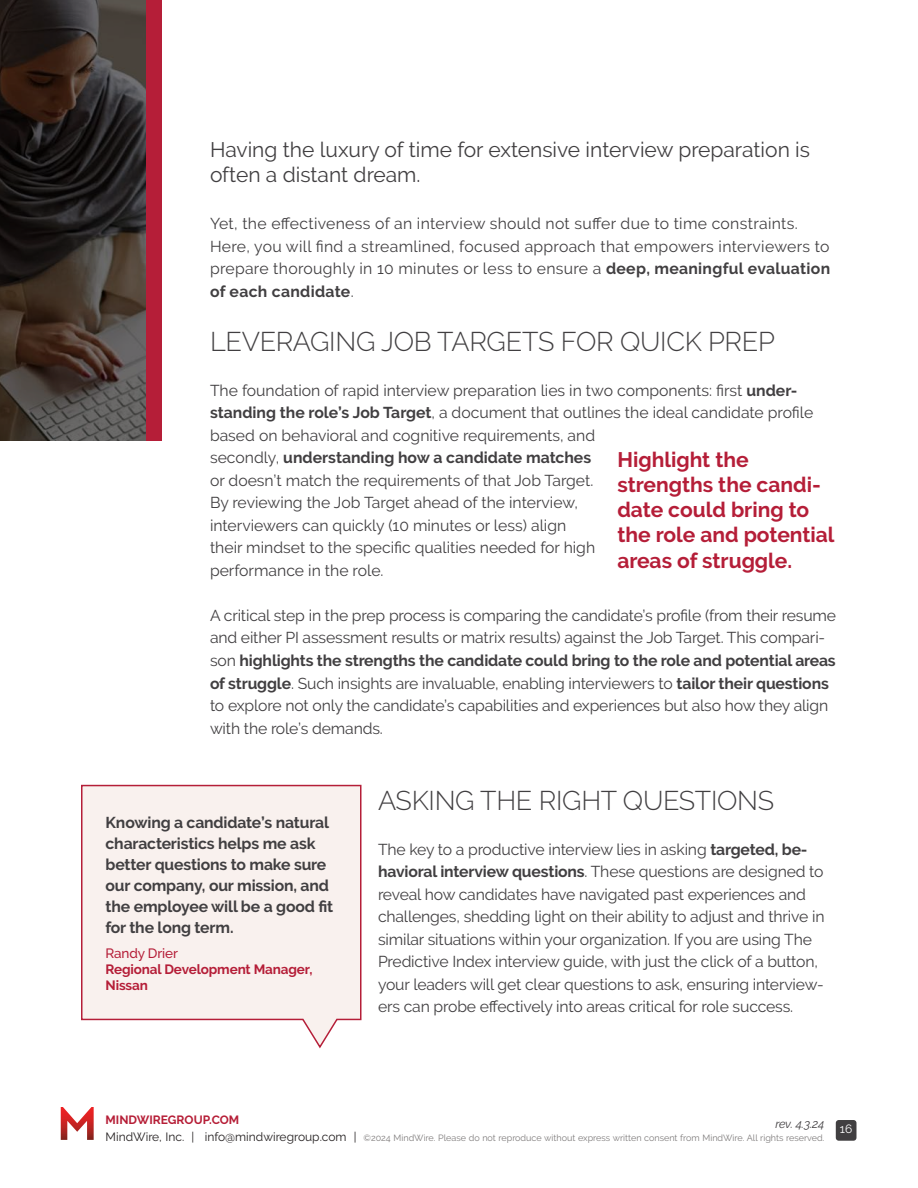
<style>
.page{position:relative;width:918px;height:1188px;background:#fff}
.page>*{position:absolute;margin:0;border:0;box-sizing:border-box;transform-origin:0 0}
.t1{font:300 27px "Raleway";letter-spacing:-.01em;color:#413f41}
.t2{font:700 21px/25.2px "Raleway";color:#b51e38}
.t3{font:21px/25.2px "Raleway";color:#413f41}
.t4{font:15.75px/22.5px "Raleway";letter-spacing:-.01em;color:#413f41}
.t5{font:15.75px/22.5px "Raleway";letter-spacing:.02em;color:#413f41}
.t6{font:700 15.75px/21px "Raleway";letter-spacing:-.01em;color:#413f41}
.t7{font:700 13.5px/16.2px "Raleway";letter-spacing:-.01em;color:#b51e38}
.t8{font:500 13.5px "Raleway";letter-spacing:-.01em;color:#b51e38}
.t9{font:700 12px "Raleway";color:#b61e37}
.t10{font:italic 12px "Raleway";color:#413f41}
.t11{font:12px "Raleway";color:#fff}
.t12{font:9px "Raleway";color:#7f7c7c}
.s1{font-weight:700}
.s2{font-size:12px;color:#231f20}
</style>
<div class="page">
<svg style="left:61px;top:1107px;width:33px;height:33px"></svg>
<div style="left:836px;top:1120px;width:21px;height:21px;background:#413f41;border-radius:3px"></div>
<svg style="left:0;top:0;width:146px;height:441px;background:#372f2b"></svg>
<div style="left:146px;top:0;width:16px;height:441px;background:#b51e38"></div>
<svg style="left:81px;top:784px;width:281px;height:265px;background:#f8edeb"></svg>
<p class="t3" style="left:210px;top:136px;width:602px">Having the luxury of time for extensive interview preparation is often a distant dream.</p>
<p class="t5" style="left:210px;top:213px;width:622px">Yet, the effectiveness of an interview should not suffer due to time constraints.<br>Here, you will find a streamlined, focused approach that empowers interviewers to prepare thoroughly in 10 minutes or less to ensure a <span class="s1">deep, meaningful evaluation of each candidate</span>.</p>
<p class="t1" style="left:210px;top:326px;width:566px">LEVERAGING JOB TARGETS FOR QUICK PREP</p>
<p class="t4" style="left:210px;top:379px;width:605px">The foundation of rapid interview preparation lies in two components: first <span class="s1">under&shy;standing the role’s Job Target</span>, a document that outlines the ideal candidate profile based on behavioral and cognitive requirements, and<br>secondly, <span class="s1">understanding how a candidate matches<br></span>or doesn’t match the requirements of that Job Target.<br>By reviewing the Job Target ahead of the interview,<br>interviewers can quickly (10 minutes or less) align<br>their mindset to the specific qualities needed for high<br>performance in the role.</p>
<p class="t4" style="left:210px;top:604px;width:628px">A critical step in the prep process is comparing the candidate’s profile (from their resume and either PI assessment results or matrix results) against the Job Target. This compari&shy;son <span class="s1">highlights the strengths the candidate could bring to the role and potential areas of struggle</span>. Such insights are invaluable, enabling interviewers to <span class="s1">tailor their questions </span>to explore not only the candidate’s capabilities and experiences but also how they align with the role’s demands.</p>
<p class="t2" style="left:617px;top:447px;width:219px">Highlight the strengths the candi&shy;date could bring to the role and potential areas of struggle.</p>
<p class="t6" style="left:106px;top:812px;width:229px">Knowing a candidate’s natural characteristics helps me ask better questions to make sure our company, our mission, and the employee will be a good fit for the long term.</p>
<p class="t8" style="left:106px;top:946px;width:74px">Randy Drier</p>
<p class="t7" style="left:106px;top:961px;width:208px">Regional Development Manager,<br>Nissan</p>
<p class="t1" style="left:378px;top:785px;width:398px">ASKING THE RIGHT QUESTIONS</p>
<p class="t4" style="left:378px;top:838px;width:448px">The key to a productive interview lies in asking <span class="s1">targeted, be&shy;havioral interview questions</span>. These questions are designed to reveal how candidates have navigated past experiences and challenges, shedding light on their ability to adjust and thrive in similar situations within your organization. If you are using The Predictive Index interview guide, with just the click of a button, your leaders will get clear questions to ask, ensuring interview&shy;ers can probe effectively into areas critical for role success.</p>
<p class="t9" style="left:106px;top:1113px;width:135px">MINDWIREGROUP.COM</p>
<p class="t12" style="left:106px;top:1132px;width:720px"><span class="s2">MindWire, Inc. | info@mindwiregroup.com |</span> ©2024 MindWire. Please do not reproduce without express written consent from MindWire. All rights reserved.</p>
<p class="t10" style="left:775px;top:1117px;width:51px">rev. 4.3.24</p>
<p class="t11" style="left:840px;top:1122px;width:14px">16</p>
</div>
